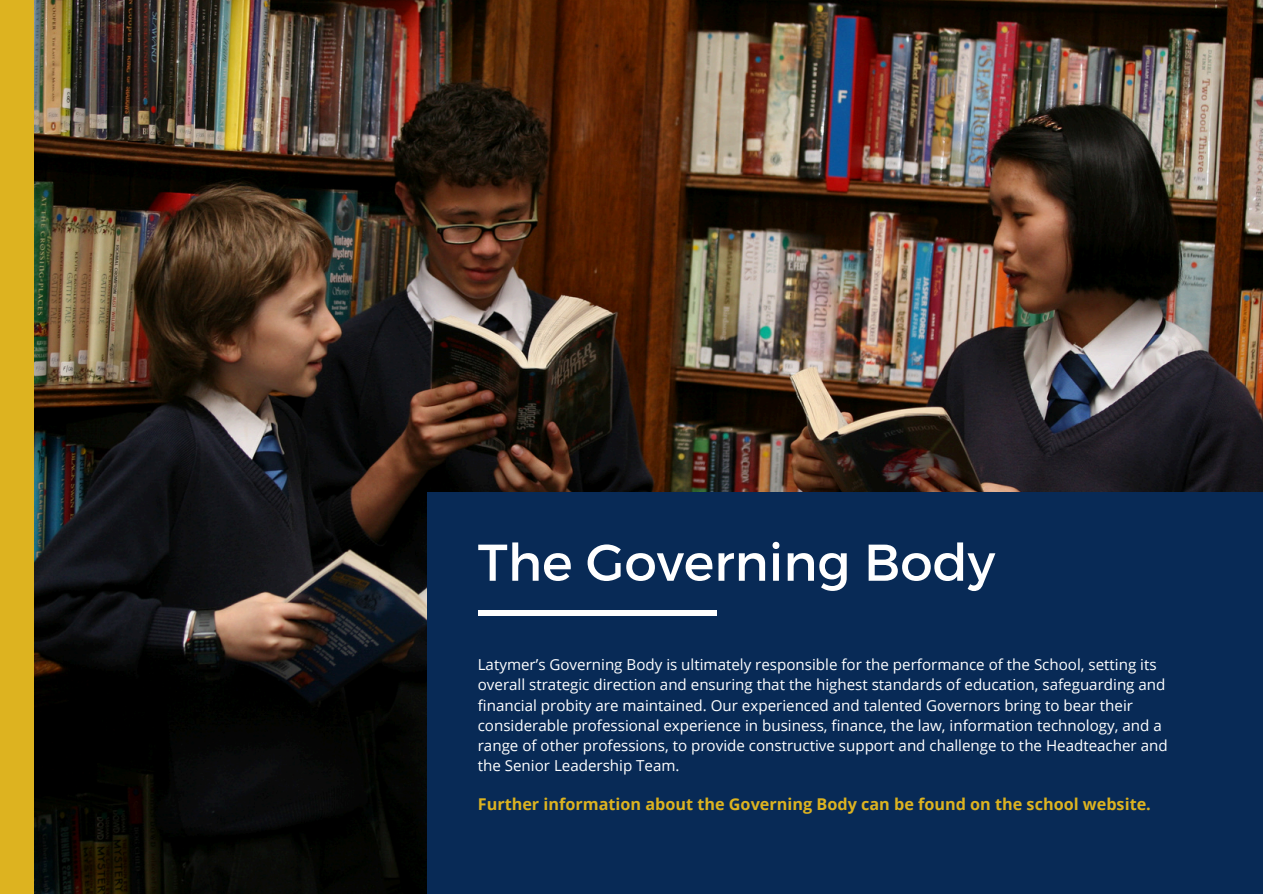
<style>
.page{position:relative;width:1263px;height:894px;background:#fff}
.page>*{position:absolute;margin:0;border:0;box-sizing:border-box;transform-origin:0 0}
.t1{font:51.6px "Montserrat";color:#fff}
.t2{font:700 16.2px "Open Sans";color:#ddb320}
.t3{font:15.15px/20.2px "Open Sans";color:#fff}
</style>
<div class="page">
<img style="left:34px;top:0;width:1229px;height:893px">
<div style="left:427px;top:492px;width:836px;height:401px;background:#082a56"></div>
<div style="left:478px;top:610px;width:238px;height:5px;background:#fff"></div>
<div style="left:0;top:0;width:34px;height:893px;background:#ddb320"></div>
<h1 class="t1" style="left:478px;top:528px;width:519px">The Governing Body</h1>
<p class="t3" style="left:478px;top:654px;width:691px">Latymer’s Governing Body is ultimately responsible for the performance of the School, setting its overall strategic direction and ensuring that the highest standards of education, safeguarding and financial probity are maintained. Our experienced and talented Governors bring to bear their considerable professional experience in business, finance, the law, information technology, and a range of other professions, to provide constructive support and challenge to the Headteacher and the Senior Leadership Team.</p>
<h2 class="t2" style="left:478px;top:792px;width:675px">Further information about the Governing Body can be found on the school website.</h2>
</div>
